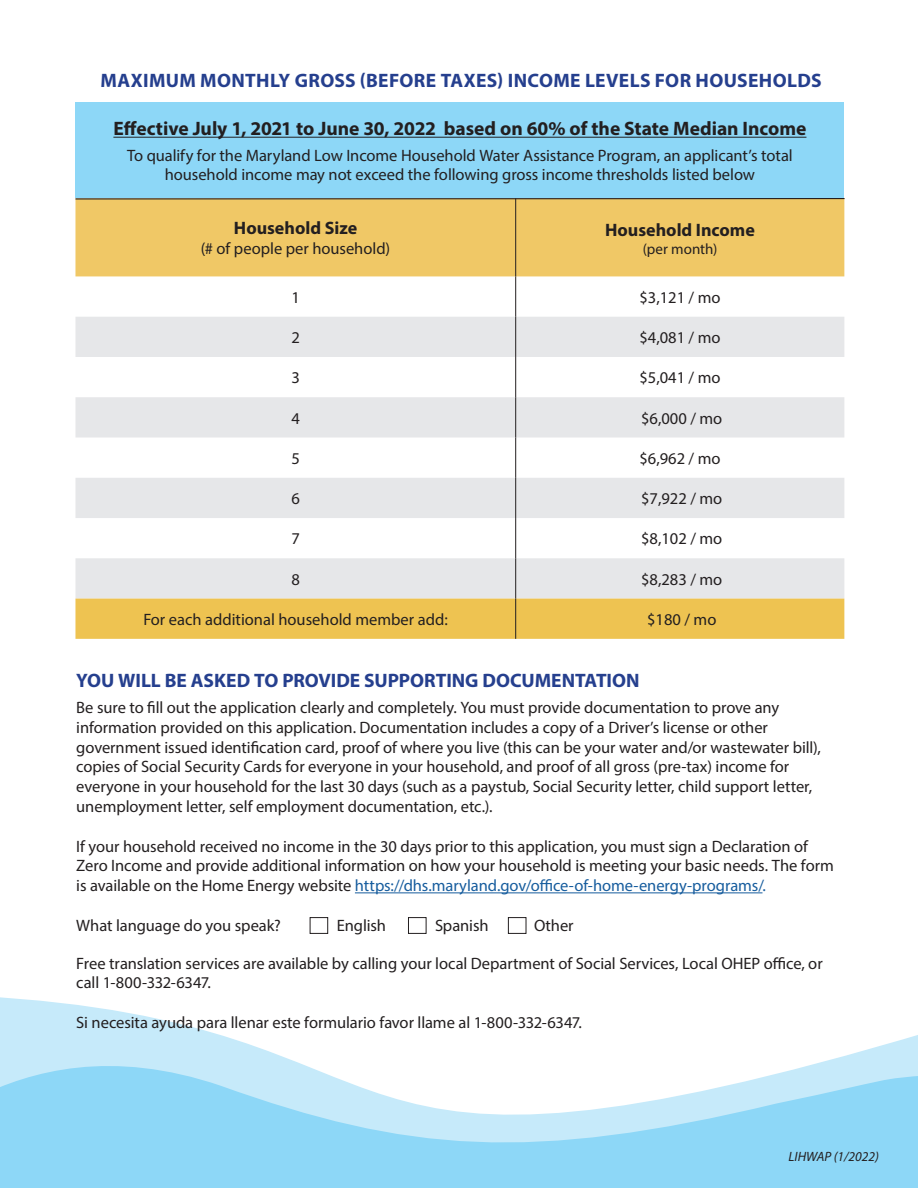
<style>
.page{position:relative;width:918px;height:1188px;background:#fff}
.page>*{position:absolute;margin:0;border:0;box-sizing:border-box;transform-origin:0 0}
.t1{font:700 19.5px "Myriad Pro";letter-spacing:.005em;color:#253f8e}
.t2{font:700 19.5px "Myriad Pro";color:#231f20}
.t3{font:700 18px "Myriad Pro";color:#231f20}
.t4{font:16.5px/19.8px "Myriad Pro";color:#231f20}
.t5{font:15px "Myriad Pro";color:#231f20}
.t6{font:italic 13.5px "Myriad Pro";color:#231f20}
.s1{color:#175d9e}
</style>
<div class="page">
<svg style="left:0;top:997px;width:918px;height:51px"></svg>
<svg style="left:0;top:1048px;width:918px;height:140px;fill:#8dd7f7"></svg>
<hr style="left:355px;top:892px;width:408px;height:1px;background:#175d9e">
<div style="left:75px;top:102px;width:769px;height:96px;background:#8dd7f7"></div>
<div style="left:75px;top:200px;width:769px;height:76px;background:#f0c866"></div>
<svg style="left:75px;top:317px;width:769px;height:282px;fill:#e6e7e9"></svg>
<div style="left:75px;top:599px;width:769px;height:40px;background:#eec351"></div>
<hr style="left:515px;top:198px;width:1px;height:78px;background:#231f20">
<hr style="left:515px;top:276px;width:1px;height:41px;background:#231f20">
<hr style="left:515px;top:317px;width:1px;height:40px;background:#231f20">
<hr style="left:515px;top:357px;width:1px;height:40px;background:#231f20">
<hr style="left:515px;top:397px;width:1px;height:41px;background:#231f20">
<hr style="left:515px;top:438px;width:1px;height:40px;background:#231f20">
<hr style="left:515px;top:478px;width:1px;height:40px;background:#231f20">
<hr style="left:515px;top:518px;width:1px;height:40px;background:#231f20">
<hr style="left:515px;top:558px;width:1px;height:41px;background:#231f20">
<hr style="left:515px;top:599px;width:1px;height:40px;background:#231f20">
<hr style="left:113px;top:137px;width:693px;height:1px;background:#231f20">
<div style="left:310px;top:917px;width:18px;height:17px;background:#fff;border:1px solid #231f20"></div>
<div style="left:508px;top:917px;width:18px;height:17px;background:#fff;border:1px solid #231f20"></div>
<div style="left:408px;top:917px;width:18px;height:17px;background:#fff;border:1px solid #231f20"></div>
<hr style="left:75px;top:198px;width:770px;height:2px;background:#231f20">
<p class="t1" style="left:101px;top:68px;width:723px">MAXIMUM MONTHLY GROSS (BEFORE TAXES) INCOME LEVELS FOR HOUSEHOLDS</p>
<p class="t2" style="left:113px;top:116px;width:695px">Effective July 1, 2021 to June 30, 2022 based on 60% of the State Median Income</p>
<p class="t4" style="left:127px;top:145px;width:667px">To qualify for the Maryland Low Income Household Water Assistance Program, an applicant’s total</p>
<p class="t4" style="left:165px;top:165px;width:592px">household income may not exceed the following gross income thresholds listed below</p>
<p class="t3" style="left:234px;top:216px;width:125px">Household Size</p>
<p class="t4" style="left:201px;top:238px;width:191px">(# of people per household)</p>
<p class="t3" style="left:605px;top:218px;width:151px">Household Income</p>
<p class="t5" style="left:643px;top:240px;width:76px">(per month)</p>
<p class="t4" style="left:291px;top:287px;width:10px">1</p>
<p class="t4" style="left:639px;top:287px;width:83px">$3,121 / mo</p>
<p class="t4" style="left:291px;top:327px;width:10px">2</p>
<p class="t4" style="left:639px;top:327px;width:83px">$4,081 / mo</p>
<p class="t4" style="left:291px;top:368px;width:10px">3</p>
<p class="t4" style="left:639px;top:368px;width:83px">$5,041 / mo</p>
<p class="t4" style="left:291px;top:408px;width:10px">4</p>
<p class="t4" style="left:641px;top:408px;width:83px">$6,000 / mo</p>
<p class="t4" style="left:291px;top:448px;width:10px">5</p>
<p class="t4" style="left:639px;top:448px;width:83px">$6,962 / mo</p>
<p class="t4" style="left:291px;top:488px;width:10px">6</p>
<p class="t4" style="left:641px;top:488px;width:83px">$7,922 / mo</p>
<p class="t4" style="left:291px;top:529px;width:10px">7</p>
<p class="t4" style="left:641px;top:529px;width:83px">$8,102 / mo</p>
<p class="t4" style="left:291px;top:569px;width:10px">8</p>
<p class="t4" style="left:641px;top:569px;width:83px">$8,283 / mo</p>
<p class="t4" style="left:143px;top:609px;width:306px">For each additional household member add:</p>
<p class="t4" style="left:647px;top:609px;width:71px">$180 / mo</p>
<p class="t1" style="left:76px;top:668px;width:565px">YOU WILL BE ASKED TO PROVIDE SUPPORTING DOCUMENTATION</p>
<p class="t4" style="left:76px;top:697px;width:746px">Be sure to fill out the application clearly and completely. You must provide documentation to prove any information provided on this application. Documentation includes a copy of a Driver’s license or other government issued identification card, proof of where you live (this can be your water and/or wastewater bill), copies of Social Security Cards for everyone in your household, and proof of all gross (pre-tax) income for everyone in your household for the last 30 days (such as a paystub, Social Security letter, child support letter, unemployment letter, self employment documentation, etc.).</p>
<p class="t4" style="left:76px;top:836px;width:759px">If your household received no income in the 30 days prior to this application, you must sign a Declaration of<br>Zero Income and provide additional information on how your household is meeting your basic needs. The form is available on the Home Energy website <span class="s1">https://dhs.maryland.gov/office-of-home-energy-programs/.</span></p>
<p class="t4" style="left:76px;top:915px;width:206px">What language do you speak?</p>
<p class="t4" style="left:337px;top:915px;width:51px">English</p>
<p class="t4" style="left:435px;top:915px;width:55px">Spanish</p>
<p class="t4" style="left:534px;top:915px;width:41px">Other</p>
<p class="t4" style="left:76px;top:953px;width:748px">Free translation services are available by calling your local Department of Social Services, Local OHEP office, or call 1-800-332-6347.</p>
<p class="t4" style="left:76px;top:1012px;width:507px">Si necesita ayuda para llenar este formulario favor llame al 1-800-332-6347.</p>
<p class="t6" style="left:789px;top:1148px;width:92px">LIHWAP (1/2022)</p>
</div>
